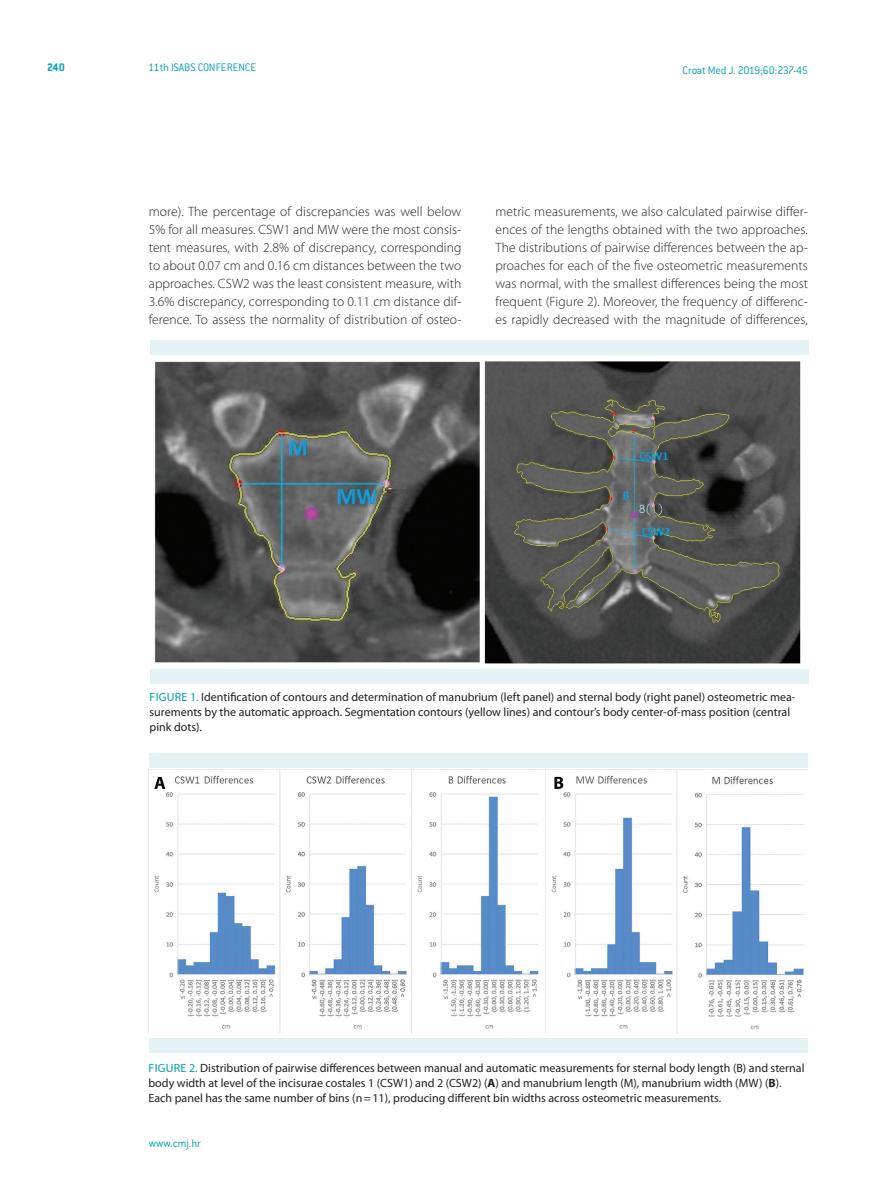
<style>
.page{position:relative;width:893px;height:1191px;background:#fff}
.page>*{position:absolute;margin:0;border:0;box-sizing:border-box;transform-origin:0 0}
.t1{font:300 13.5px/18px "Myriad Pro";letter-spacing:.005em;color:#231f20;text-align:justify}
.t2{font:12px/15px "Myriad Pro";color:#231f20}
.t3{font:300 12px "ITC Conduit LTCE";letter-spacing:-.015em;color:#009fb4}
.t4{font:700 12px "ITC Conduit LTCE";color:#009fb4}
.s1{color:#009fb4}
.s2{font-weight:700}
</style>
<div class="page">
<img style="left:154px;top:361px;width:647px;height:303px">
<div style="left:150px;top:340px;width:659px;height:15px;background:#e2f2f5"></div>
<div style="left:150px;top:669px;width:659px;height:14px;background:#e2f2f5"></div>
<img style="left:148px;top:770px;width:656px;height:263px">
<div style="left:149px;top:753px;width:659px;height:14px;background:#e2f2f5"></div>
<div style="left:149px;top:1037px;width:659px;height:15px;background:#e2f2f5"></div>
<p class="t4" style="left:47px;top:60px;width:19px">240</p>
<p class="t3" style="left:148px;top:61px;width:110px">11th ISABS CONFERENCE</p>
<p class="t3" style="left:683px;top:63px;width:127px">Croat Med J. 2019;60:237-45</p>
<p class="t1" style="left:149px;top:202px;width:314px">more). The percentage of discrepancies was well below 5% for all measures. CSW1 and MW were the most consis&shy;tent measures, with 2.8% of discrepancy, corresponding to about 0.07 cm and 0.16 cm distances between the two approaches. CSW2 was the least consistent measure, with 3.6% discrepancy, corresponding to 0.11 cm distance dif&shy;ference. To assess the normality of distribution of osteo-</p>
<p class="t1" style="left:495px;top:202px;width:314px">metric measurements, we also calculated pairwise differ&shy;ences of the lengths obtained with the two approaches.<br>The distributions of pairwise differences between the ap&shy;proaches for each of the five osteometric measurements was normal, with the smallest differences being the most frequent (Figure 2). Moreover, the frequency of differenc&shy;es rapidly decreased with the magnitude of differences,</p>
<p class="t2" style="left:150px;top:689px;width:648px"><span class="s1">Fi gure 1.</span> Identification of contours and determination of manubrium (left panel) and sternal body (right panel) osteometric mea&shy;surements by the automatic approach. Segmentation contours (yellow lines) and contour’s body center-of-mass position (central pink dots).</p>
<p class="t2" style="left:148px;top:1060px;width:658px"><span class="s1">Fi gure 2.</span> Distribution of pairwise differences between manual and automatic measurements for sternal body length (B) and sternal body width at level of the incisurae costales 1 (CSW1) and 2 (CSW2) (<span class="s2">A</span>) and manubrium length (M), manubrium width (MW) (<span class="s2">B</span>).<br>Each panel has the same number of bins (n=11), producing different bin widths across osteometric measurements.</p>
<p class="t3" style="left:149px;top:1136px;width:54px">www.cmj.hr</p>
</div>
